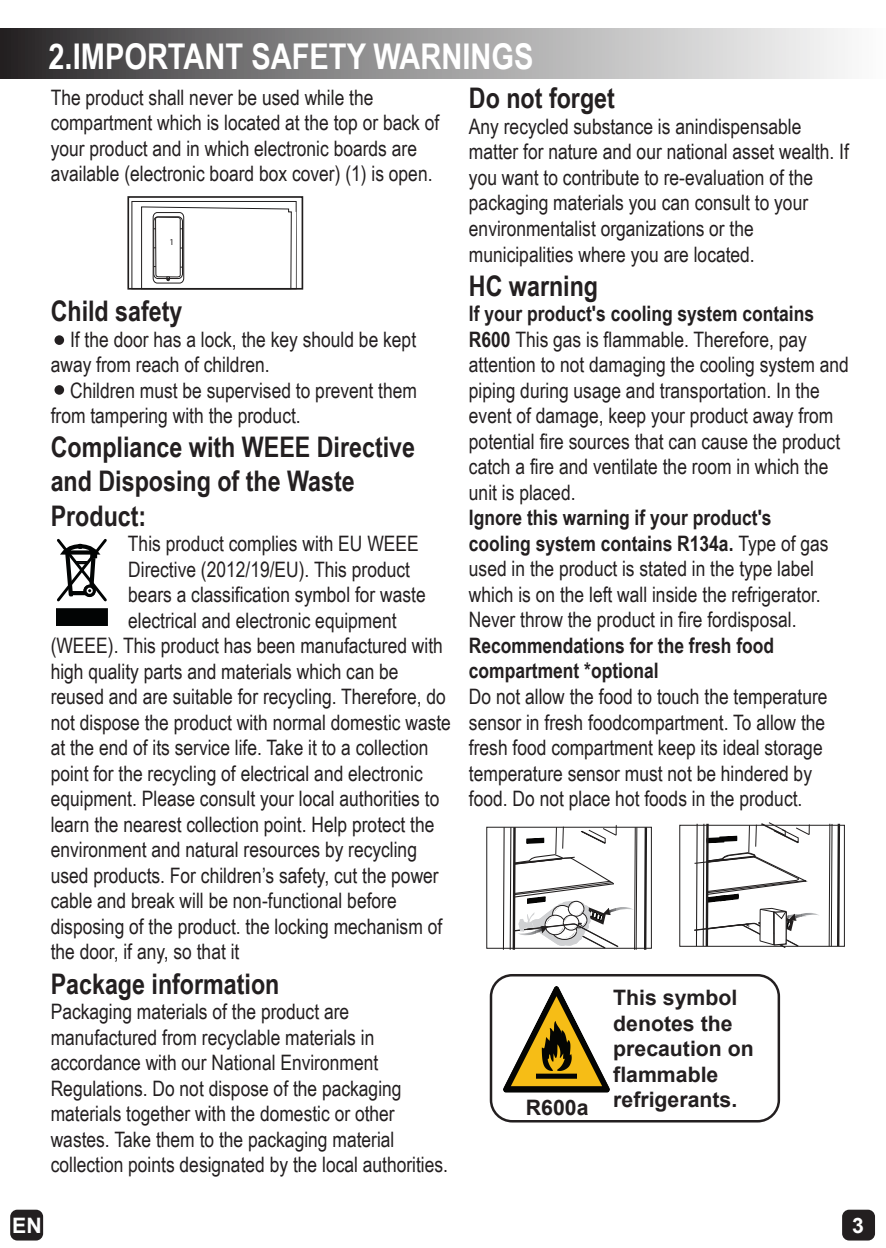
<style>
.page{position:relative;width:886px;height:1248px;background:#fff}
.page>*{position:absolute;margin:0;border:0;box-sizing:border-box;transform-origin:0 0}
.t1{font:700 35.5px "Arial Narrow";color:#fff}
.t2{font:700 28.25px/34px "Arial Narrow";color:#231f20}
.t3{font:21.25px/25.5px "Arial Narrow";color:#231f20}
.t4{font:700 21.25px/25.5px "Arial";color:#231f20}
.t5{font:700 21.25px/25.5px "Arial Narrow";color:#231f20}
.t6{font:700 21.25px "Arial";color:#fff}
.t7{font:9px "Myriad Pro";color:#211e1e}
.s1{font-weight:700}
</style>
<div class="page">
<img style="left:503px;top:986px;width:106px;height:106px">
<div style="left:490px;top:973px;width:290px;height:149px;border:2px solid #231f20;border-radius:21px"></div>
<div style="left:10px;top:1209px;width:33px;height:31px;background:#231f20;border-radius:7px"></div>
<div style="left:842px;top:1209px;width:33px;height:31px;background:#231f20;border-radius:7px"></div>
<svg style="left:0;top:28px;width:845px;height:50px;background:#969596"></svg>
<div style="left:54px;top:335px;width:10px;height:10px;background:#231f20;border-radius:50%"></div>
<div style="left:54px;top:385px;width:10px;height:10px;background:#231f20;border-radius:50%"></div>
<div style="left:131px;top:201px;width:166px;height:88px;border:1px solid #211e1e"></div>
<svg style="left:141px;top:206px;width:155px;height:80px"></svg>
<div style="left:127px;top:196px;width:176px;height:93px;border:2px solid #211e1e"></div>
<div style="left:57px;top:609px;width:50px;height:15px;background:#020404"></div>
<div style="left:56px;top:608px;width:52px;height:17px;border:4px solid #020404"></div>
<svg style="left:57px;top:539px;width:50px;height:63px"></svg>
<hr style="left:636px;top:827px;width:1px;height:122px;background:#211e1e">
<hr style="left:634px;top:827px;width:2px;height:122px;background:#211e1e">
<hr style="left:644px;top:827px;width:3px;height:122px;background:#211e1e">
<hr style="left:513px;top:827px;width:3px;height:122px;background:#211e1e">
<hr style="left:510px;top:827px;width:1px;height:122px;background:#211e1e">
<hr style="left:503px;top:827px;width:2px;height:122px;background:#211e1e">
<hr style="left:555px;top:827px;width:2px;height:27px;background:#211e1e">
<hr style="left:562px;top:826px;width:2px;height:22px;background:#211e1e">
<svg style="left:526px;top:825px;width:211px;height:18px"></svg>
<svg style="left:761px;top:822px;width:48px;height:20px"></svg>
<hr style="left:829px;top:823px;width:1px;height:123px;background:#211e1e">
<hr style="left:831px;top:823px;width:1px;height:123px;background:#211e1e">
<hr style="left:837px;top:823px;width:3px;height:123px;background:#211e1e">
<hr style="left:706px;top:823px;width:3px;height:123px;background:#211e1e">
<hr style="left:703px;top:823px;width:1px;height:123px;background:#211e1e">
<hr style="left:696px;top:823px;width:2px;height:123px;background:#211e1e">
<div style="left:679px;top:824px;width:166px;height:122px;border:1px solid #211e1e"></div>
<hr style="left:748px;top:825px;width:2px;height:27px;background:#211e1e">
<hr style="left:755px;top:824px;width:2px;height:22px;background:#211e1e">
<svg style="left:513px;top:852px;width:307px;height:96px"></svg>
<h1 class="t1" style="left:48px;top:29px;width:486px">2.IMPORTANT SAFETY WARNINGS</h1>
<p class="t3" style="left:51px;top:84px;width:390px">The product shall never be used while the compartment which is located at the top or back of your product and in which electronic boards are available (electronic board box cover) (1) is open.</p>
<h2 class="t2" style="left:469px;top:80px;width:147px">Do not forget</h2>
<p class="t3" style="left:469px;top:113px;width:381px">Any recycled substance is anindispensable matter for nature and our national asset wealth. If you want to contribute to re-evaluation of the packaging materials you can consult to your environmentalist organizations or the municipalities where you are located.</p>
<h2 class="t2" style="left:469px;top:267px;width:131px">HC warning</h2>
<p class="t3" style="left:469px;top:300px;width:381px"><span class="s1">If your product's cooling system contains R600</span> This gas is flammable. Therefore, pay attention to not damaging the cooling system and piping during usage and transportation. In the event of damage, keep your product away from potential fire sources that can cause the product catch a fire and ventilate the room in which the unit is placed.</p>
<p class="t3" style="left:469px;top:504px;width:361px"><span class="s1">Ignore this warning if your product's cooling system contains R134a.</span> Type of gas used in the product is stated in the type label which is on the left wall inside the refrigerator.<br>Never throw the product in fire fordisposal.</p>
<p class="t5" style="left:469px;top:631px;width:307px">Recommendations for the fresh food compartment *optional</p>
<p class="t3" style="left:469px;top:683px;width:360px">Do not allow the food to touch the temperature sensor in fresh foodcompartment. To allow the fresh food compartment keep its ideal storage temperature sensor must not be hindered by food. Do not place hot foods in the product.</p>
<p class="t7" style="left:169px;top:236px;width:6px">1</p>
<h2 class="t2" style="left:51px;top:293px;width:133px">Child safety</h2>
<p class="t3" style="left:51px;top:326px;width:367px;text-indent:19px">If the door has a lock, the key should be kept away from reach of children.</p>
<p class="t3" style="left:51px;top:377px;width:368px;text-indent:19px">Children must be supervised to prevent them from tampering with the product.</p>
<h2 class="t2" style="left:51px;top:429px;width:366px">Compliance with WEEE Directive and Disposing of the Waste<br>Product:</h2>
<p class="t3" style="left:128px;top:530px;width:292px">This product complies with EU WEEE</p>
<p class="t3" style="left:128px;top:555px;width:283px">Directive (2012/19/EU). This product</p>
<p class="t3" style="left:128px;top:581px;width:299px">bears a classification symbol for waste</p>
<p class="t3" style="left:128px;top:606px;width:270px">electrical and electronic equipment</p>
<p class="t3" style="left:51px;top:632px;width:394px">(WEEE). This product has been manufactured with</p>
<p class="t3" style="left:51px;top:657px;width:349px">high quality parts and materials which can be</p>
<p class="t3" style="left:51px;top:683px;width:397px">reused and are suitable for recycling. Therefore, do</p>
<p class="t3" style="left:51px;top:708px;width:402px">not dispose the product with normal domestic waste</p>
<p class="t3" style="left:51px;top:734px;width:379px">at the end of its service life. Take it to a collection</p>
<p class="t3" style="left:51px;top:759px;width:374px">point for the recycling of electrical and electronic</p>
<p class="t3" style="left:51px;top:785px;width:390px">equipment. Please consult your local authorities to</p>
<p class="t3" style="left:51px;top:810px;width:385px">learn the nearest collection point. Help protect the</p>
<p class="t3" style="left:51px;top:836px;width:368px">environment and natural resources by recycling</p>
<p class="t3" style="left:51px;top:861px;width:389px">used products. For children’s safety, cut the power</p>
<p class="t3" style="left:51px;top:887px;width:347px">cable and break will be non-functional before</p>
<p class="t3" style="left:51px;top:912px;width:393px">disposing of the product. the locking mechanism of</p>
<p class="t3" style="left:51px;top:938px;width:190px">the door, if any, so that it</p>
<h2 class="t2" style="left:51px;top:965px;width:230px">Package information</h2>
<p class="t3" style="left:51px;top:997px;width:399px">Packaging materials of the product are manufactured from recyclable materials in accordance with our National Environment Regulations. Do not dispose of the packaging materials together with the domestic or other wastes. Take them to the packaging material collection points designated by the local authorities.</p>
<p class="t4" style="left:613px;top:985px;width:142px">This symbol denotes the precaution on flammable refrigerants.</p>
<p class="t4" style="left:526px;top:1094px;width:64px">R600a</p>
<p class="t6" style="left:12px;top:1210px;width:31px">EN</p>
<p class="t6" style="left:852px;top:1210px;width:13px">3</p>
</div>
